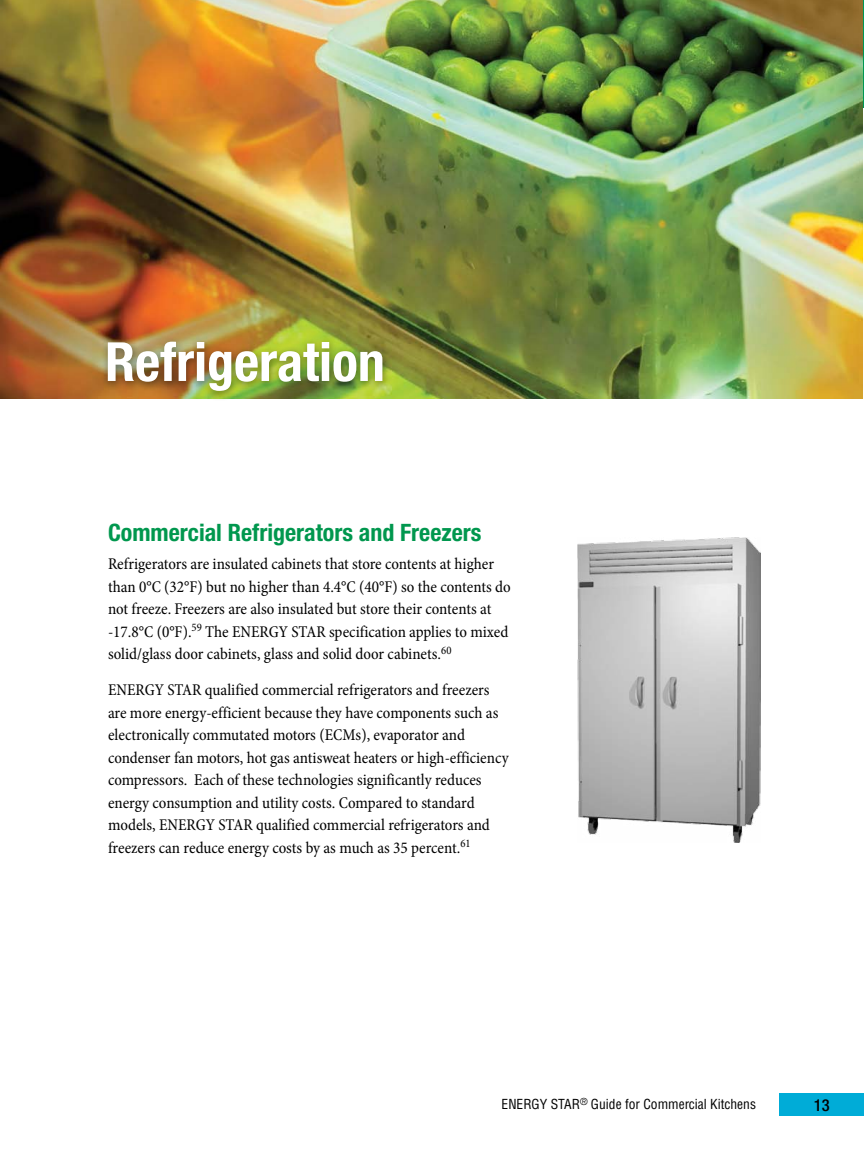
<style>
.page{position:relative;width:864px;height:1161px;background:#fff}
.page>*{position:absolute;margin:0;border:0;box-sizing:border-box;transform-origin:0 0}
.t1{font:700 condensed 54px "Helvetica Neue LT Std";color:#fff}
.t2{font:700 condensed 24px "Helvetica Neue LT Std";color:#00974e}
.t3{font:condensed 16.5px/22.5px "Minion Pro";color:#000}
.t4{font:500 condensed 16.5px "Helvetica Neue LT Std";color:#000}
.t5{font:condensed 13.5px "Helvetica LT Std";color:#000}
</style>
<div class="page">
<div style="left:780px;top:1094px;width:84px;height:22px;background:#00acd7"></div>
<img style="left:1px;top:0;width:861px;height:399px">
<div style="left:101px;top:336px;width:291px;height:65px;background:#000;opacity:.45"></div>
<img style="left:578px;top:538px;width:182px;height:305px">
<h2 class="t1" style="left:105px;top:329px;width:281px">Refrigeration</h2>
<h3 class="t2" style="left:108px;top:518px;width:375px">Commercial Refrigerators and Freezers</h3>
<p class="t3" style="left:108px;top:553px;width:404px">Refrigerators are insulated cabinets that store contents at higher than 0°C (32°F) but no higher than 4.4°C (40°F) so the contents do not freeze. Freezers are also insulated but store their contents at -17.8°C (0°F).<sup>59</sup> The ENERGY STAR specification applies to mixed solid/glass door cabinets, glass and solid door cabinets.<sup>60</sup></p>
<p class="t3" style="left:108px;top:679px;width:402px">ENERGY STAR qualified commercial refrigerators and freezers are more energy-efficient because they have components such as electronically commutated motors (ECMs), evaporator and condenser fan motors, hot gas antisweat heaters or high-efficiency compressors. Each of these technologies significantly reduces energy consumption and utility costs. Compared to standard models, ENERGY STAR qualified commercial refrigerators and freezers can reduce energy costs by as much as 35 percent.<sup>61</sup></p>
<p class="t5" style="left:502px;top:1096px;width:256px">ENERGY STAR<sup>®</sup> Guide for Commercial Kitchens</p>
<p class="t4" style="left:814px;top:1095px;width:17px">13</p>
</div>
